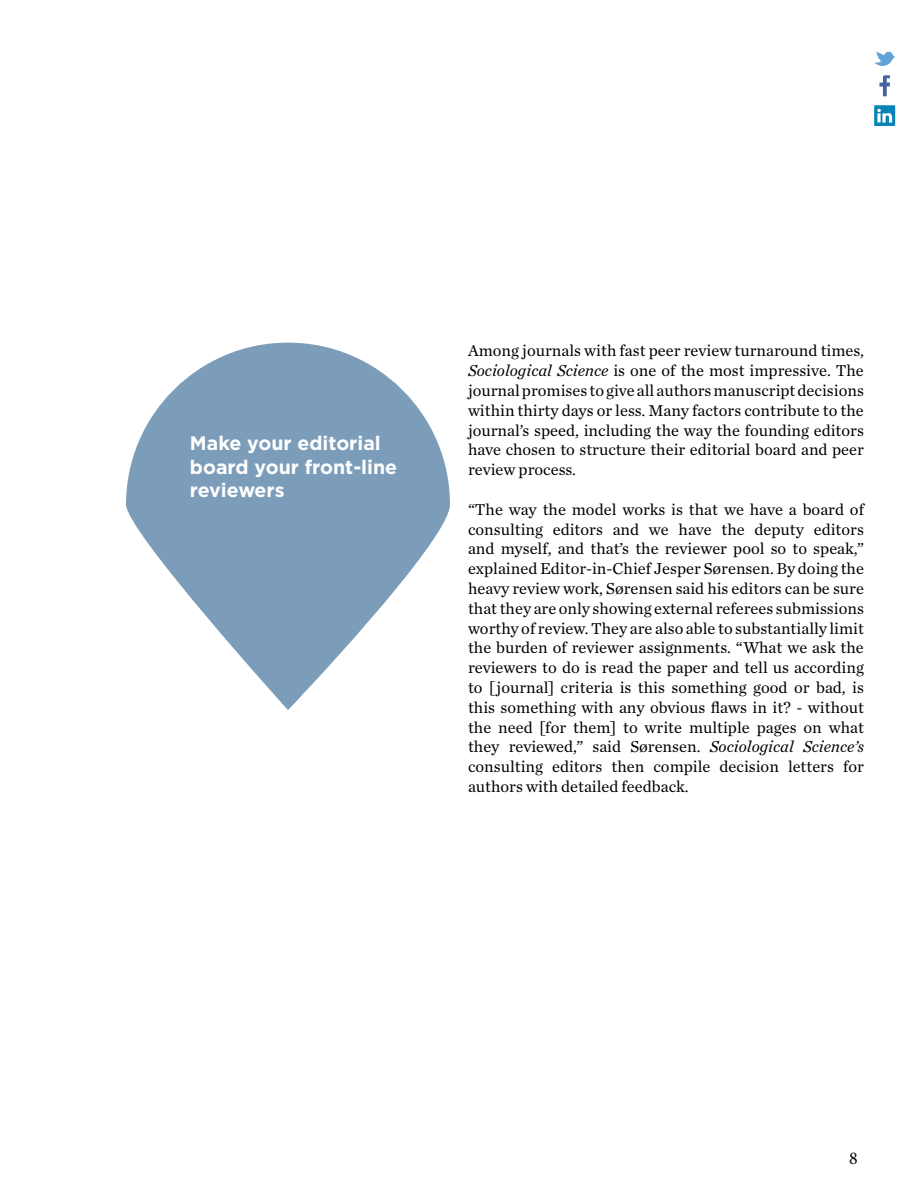
<style>
.page{position:relative;width:918px;height:1188px;background:#fff}
.page>*{position:absolute;margin:0;border:0;box-sizing:border-box;transform-origin:0 0}
.t1{font:700 19.5px/23.4px "Gotham";color:#fff}
.t2{font:18px "Minion Pro";color:#000}
.t3{font:16.5px/19.8px "Chronicle Text G1";color:#000;text-align:justify}
.s1{font-style:italic}
</style>
<div class="page">
<svg style="left:874px;top:52px;width:21px;height:14px"></svg>
<svg style="left:879px;top:75px;width:11px;height:21px"></svg>
<svg style="left:874px;top:105px;width:21px;height:21px"></svg>
<svg style="left:126px;top:343px;width:324px;height:367px;fill:#7c9dba"></svg>
<p class="t1" style="left:190px;top:432px;width:209px">Make your editorial board your front-line reviewers</p>
<p class="t3" style="left:468px;top:340px;width:398px">Among journals with fast peer review turnaround times, <span class="s1">Sociological Science</span> is one of the most impressive. The journal promises to give all authors manuscript decisions within thirty days or less. Many factors contribute to the journal’s speed, including the way the founding editors have chosen to structure their editorial board and peer review process.</p>
<p class="t3" style="left:468px;top:498px;width:398px">“The way the model works is that we have a board of consulting editors and we have the deputy editors and myself, and that’s the reviewer pool so to speak,” explained Editor-in-Chief Jesper Sørensen. By doing the heavy review work, Sørensen said his editors can be sure that they are only showing external referees submissions worthy of review. They are also able to substantially limit the burden of reviewer assignments. “What we ask the reviewers to do is read the paper and tell us according to [ journal] criteria is this something good or bad, is this something with any obvious flaws in it? - without the need [for them] to write multiple pages on what they reviewed,” said Sørensen. <span class="s1">Sociological Science’s </span>consulting editors then compile decision letters for authors with detailed feedback.</p>
<p class="t2" style="left:849px;top:1146px;width:10px">8</p>
</div>
